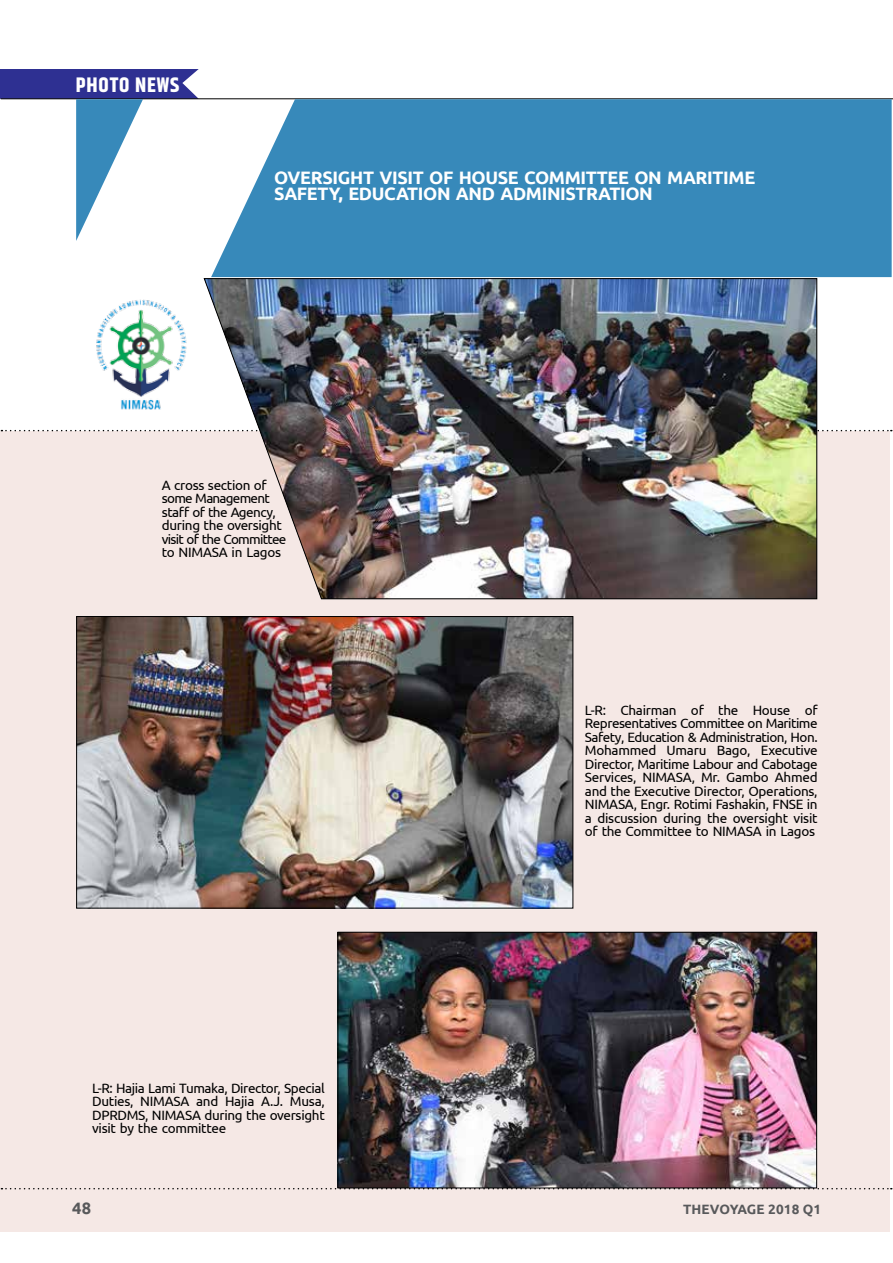
<style>
.page{position:relative;width:893px;height:1263px;background:#fff}
.page>*{position:absolute;margin:0;border:0;box-sizing:border-box;transform-origin:0 0}
.t1{font:700 21px "Khand";letter-spacing:.04em;color:#fff}
.t2{font:700 18px/16.5px "Ubuntu";letter-spacing:-.02em;color:#fff}
.t3{font:700 16.5px "Ubuntu";color:#58595b}
.t4{font:13.5px/13.5px "Ubuntu";letter-spacing:-.03em;color:#000}
.t5{font:700 13.5px "Ubuntu";letter-spacing:.01em;color:#58595b}
</style>
<div class="page">
<div style="left:1px;top:432px;width:889px;height:801px;background:#f5e8e5"></div>
<svg style="left:1px;top:430px;width:891px;height:1px"></svg>
<svg style="left:1px;top:1188px;width:891px;height:1px"></svg>
<div style="left:0;top:69px;width:199px;height:30px;background:#2e3092"></div>
<hr style="left:1px;top:98px;width:892px;height:1px;background:#000">
<svg style="left:76px;top:99px;width:816px;height:178px;fill:#3789ba"></svg>
<img style="left:203px;top:278px;width:614px;height:321px">
<img style="left:78px;top:618px;width:493px;height:288px">
<div style="left:76px;top:616px;width:497px;height:292px;border:1px solid #000"></div>
<img style="left:340px;top:934px;width:475px;height:252px">
<div style="left:338px;top:932px;width:479px;height:256px;border:1px solid #000"></div>
<img style="left:96px;top:299px;width:91px;height:111px">
<h1 class="t1" style="left:76px;top:70px;width:104px">PHOTO NEWS</h1>
<h2 class="t2" style="left:274px;top:169px;width:483px">OVERSIGHT VISIT OF HOUSE COMMITTEE ON MARITIME<br>SAFETY, EDUCATION AND ADMINISTRATION</h2>
<p class="t4" style="left:162px;top:478px;width:126px">A cross section of some Management staff of the Agency, during the oversight visit of the Committee to NIMASA</p>
<p class="t4" style="left:232px;top:545px;width:51px">in Lagos</p>
<p class="t4" style="left:92px;top:1081px;width:234px">L-R: Hajia Lami Tumaka, Director, Special<br>Duties, NIMASA</p>
<p class="t4" style="left:196px;top:1094px;width:130px">and Hajia A.J. Musa,</p>
<p class="t4" style="left:92px;top:1108px;width:234px;text-indent:112px">during the oversight visit by the committee</p>
<p class="t4" style="left:92px;top:1108px;width:10px">DPRDMS</p>
<p class="t4" style="left:145px;top:1108px;width:16px">, NIMASA</p>
<p class="t4" style="left:585px;top:703px;width:234px;text-align:justify">L-R: Chairman of the House of Representatives Committee on Maritime Safety, Education &amp; Administration, Hon.<br>Mohammed U maru Bago, Executive Director, Maritime Labour and Cabotage Services, NIMASA</p>
<p class="t4" style="left:585px;top:770px;width:234px;text-align:justify;text-indent:107px">, Mr. Gambo Ahmed and the Executive Director, Operations, NIMASA</p>
<p class="t4" style="left:634px;top:797px;width:147px">, Engr. Rotimi Fashakin, FNSE</p>
<p class="t4" style="left:585px;top:797px;width:234px;text-align:justify;text-indent:222px">in a discussion during the oversight visit of the Committee to NIMASA</p>
<p class="t4" style="left:766px;top:824px;width:51px">in Lagos</p>
<p class="t3" style="left:72px;top:1198px;width:20px">48</p>
<p class="t5" style="left:683px;top:1201px;width:140px">THEVOYAGE 2018 Q1</p>
</div>
